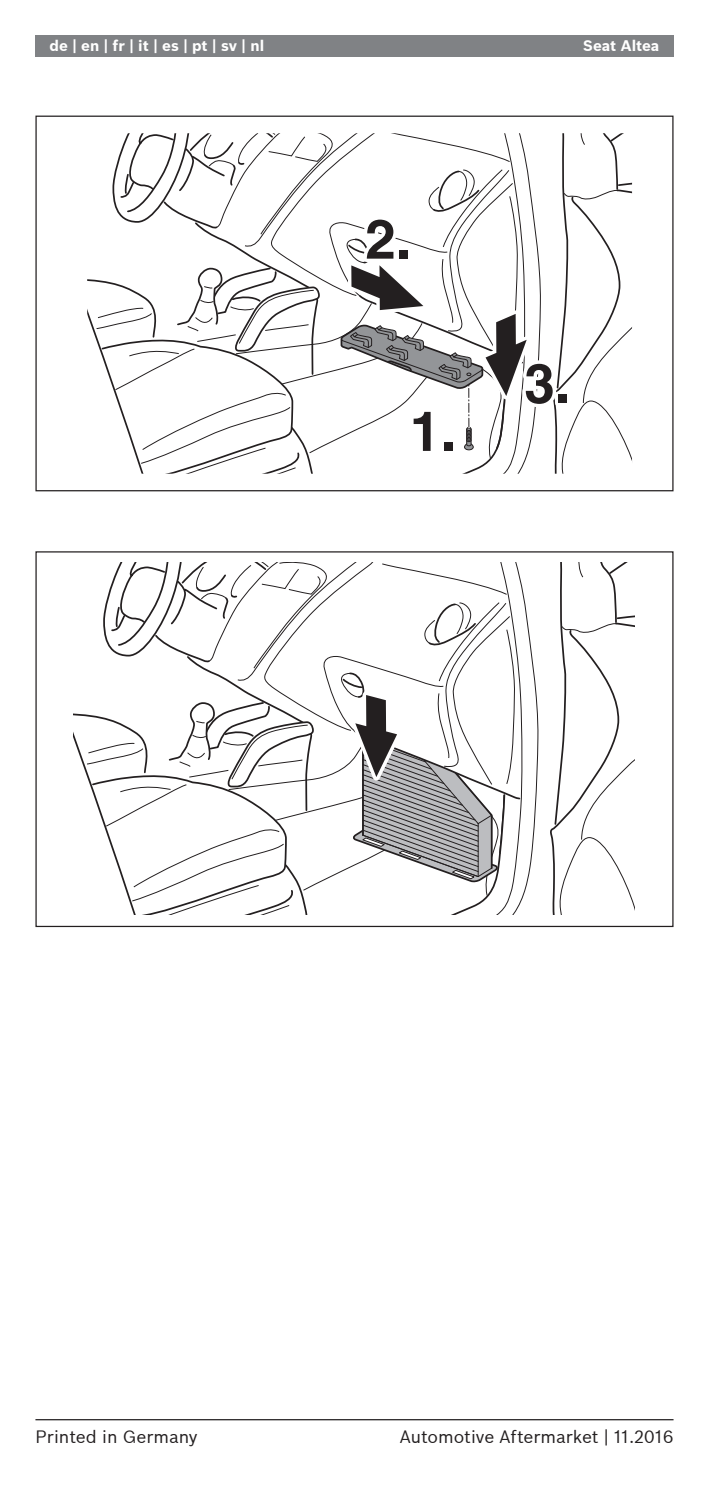
<style>
.page{position:relative;width:709px;height:1489px;background:#fff}
.page>*{position:absolute;margin:0;border:0;box-sizing:border-box;transform-origin:0 0}
.t1{font:700 55px "Helvetica";color:#231f20}
.t2{font:17.5px "Bosch Sans LF";color:#231f20}
.t3{font:700 15px "Bosch Sans LF";color:#fff}
</style>
<div class="page">
<div style="left:35px;top:35px;width:638px;height:22px;background:#808285"></div>
<hr style="left:35px;top:1418px;width:638px;height:2px;background:#231f20">
<svg style="left:550px;top:562px;width:84px;height:352px"></svg>
<svg style="left:74px;top:562px;width:464px;height:352px"></svg>
<svg style="left:88px;top:134px;width:543px;height:338px"></svg>
<p class="t3" style="left:50px;top:36px;width:216px">de | en | fr | it | es | pt | sv | nl</p>
<p class="t3" style="left:583px;top:36px;width:78px">Seat Altea</p>
<h1 class="t1" style="left:365px;top:206px;width:47px">2.</h1>
<h1 class="t1" style="left:410px;top:398px;width:47px">1.</h1>
<h1 class="t1" style="left:524px;top:350px;width:47px">3.</h1>
<p class="t2" style="left:35px;top:1425px;width:164px">Printed in Germany</p>
<p class="t2" style="left:400px;top:1425px;width:275px">Automotive Aftermarket | 11.2016</p>
</div>
